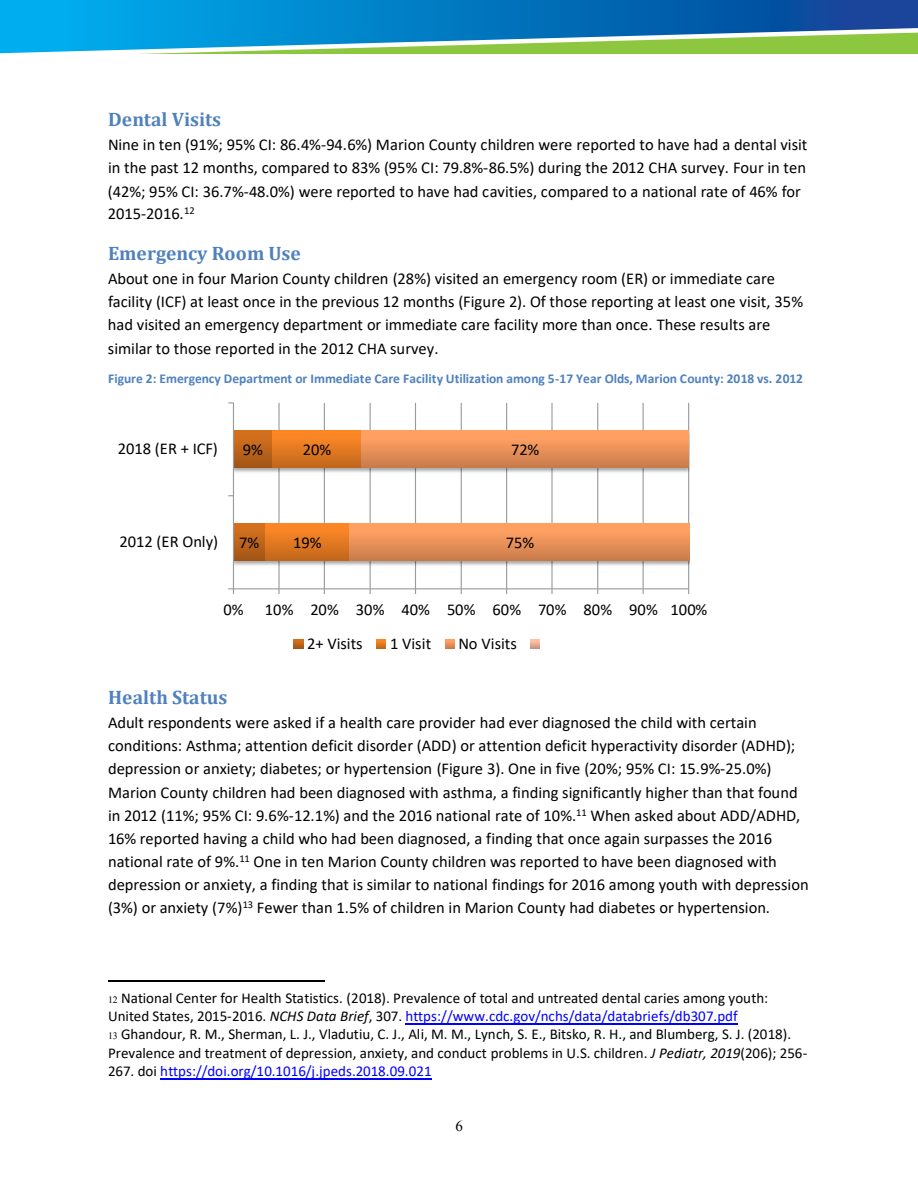
<style>
.page{position:relative;width:918px;height:1188px;background:#fff}
.page>*{position:absolute;margin:0;border:0;box-sizing:border-box;transform-origin:0 0}
.t1{font:700 19.5px "Cambria";color:#4f81bd}
.t2{font:16.5px/23.2px "Calibri";color:#000}
.t3{font:15px/18.3px "Calibri";color:#000}
.t4{font:15px "Times New Roman";color:#000}
.t5{font:700 13.5px "Calibri";letter-spacing:.005em;color:#4f81bd}
.s1{font-family:"Times New Roman";font-size:9.75px}
.s2{font-style:italic}
.s3{color:#00f}
</style>
<div class="page">
<hr style="left:108px;top:980px;width:216px;height:1px;background:#000">
<hr style="left:406px;top:1023px;width:332px;height:1px;background:#00f">
<hr style="left:160px;top:1078px;width:272px;height:1px;background:#00f">
<hr style="left:278px;top:403px;width:2px;height:186px;background:#989a9d">
<hr style="left:324px;top:403px;width:1px;height:186px;background:#989a9d">
<hr style="left:370px;top:403px;width:1px;height:186px;background:#989a9d">
<hr style="left:415px;top:403px;width:1px;height:186px;background:#989a9d">
<hr style="left:461px;top:403px;width:1px;height:186px;background:#989a9d">
<hr style="left:506px;top:403px;width:1px;height:186px;background:#989a9d">
<hr style="left:551px;top:403px;width:2px;height:186px;background:#989a9d">
<hr style="left:597px;top:403px;width:1px;height:186px;background:#989a9d">
<hr style="left:643px;top:403px;width:1px;height:186px;background:#989a9d">
<hr style="left:688px;top:403px;width:1px;height:186px;background:#989a9d">
<img style="left:234px;top:523px;width:26px;height:43px">
<img style="left:234px;top:430px;width:33px;height:43px">
<img style="left:260px;top:521px;width:84px;height:48px">
<img style="left:267px;top:428px;width:89px;height:48px">
<img style="left:344px;top:521px;width:346px;height:48px">
<img style="left:356px;top:428px;width:334px;height:48px">
<svg style="left:234px;top:524px;width:31px;height:37px"></svg>
<svg style="left:234px;top:431px;width:39px;height:37px"></svg>
<svg style="left:265px;top:524px;width:85px;height:37px;background:#e17822"></svg>
<svg style="left:273px;top:431px;width:89px;height:37px;background:#e17821"></svg>
<svg style="left:350px;top:524px;width:340px;height:37px;background:#e89058"></svg>
<svg style="left:362px;top:431px;width:327px;height:37px;background:#e89058"></svg>
<hr style="left:233px;top:588px;width:456px;height:1px;background:#989a9d">
<hr style="left:233px;top:403px;width:1px;height:186px;background:#989a9d">
<svg style="left:228px;top:588px;width:6px;height:6px"></svg>
<svg style="left:294px;top:639px;width:9px;height:9px"></svg>
<svg style="left:377px;top:639px;width:9px;height:9px"></svg>
<svg style="left:445px;top:639px;width:9px;height:9px"></svg>
<svg style="left:531px;top:639px;width:9px;height:9px"></svg>
<svg style="left:0;top:53px;width:918px;height:1px"></svg>
<svg style="left:0;top:0;width:918px;height:53px;background:#2b93b6"></svg>
<p class="t1" style="left:108px;top:106px;width:115px">Dental Visits</p>
<p class="t2" style="left:108px;top:133px;width:701px">Nine in ten (91%; 95% CI: 86.4%-94.6%) Marion County children were reported to have had a dental visit in the past 12 months, compared to 83% (95% CI: 79.8%-86.5%) during the 2012 CHA survey. Four in ten (42%; 95% CI: 36.7%-48.0%) were reported to have had cavities, compared to a national rate of 46% for 2015-2016.<sup>12</sup></p>
<p class="t1" style="left:108px;top:240px;width:194px">Emergency Room Use</p>
<p class="t2" style="left:108px;top:266px;width:697px">About one in four Marion County children (28%) visited an emergency room (ER) or immediate care facility (ICF) at least once in the previous 12 months (Figure 2). Of those reporting at least one visit, 35% had visited an emergency department or immediate care facility more than once. These results are similar to those reported in the 2012 CHA survey.</p>
<p class="t5" style="left:108px;top:369px;width:696px">Figure 2: Emergency Department or Immediate Care Facility Utilization among 5-17 Year Olds, Marion County: 2018 vs. 2012</p>
<p class="t2" style="left:118px;top:437px;width:102px">2018 (ER + ICF)</p>
<p class="t2" style="left:243px;top:438px;width:22px">9%</p>
<p class="t2" style="left:119px;top:530px;width:100px">2012 (ER Only)</p>
<p class="t2" style="left:239px;top:531px;width:22px">7%</p>
<p class="t2" style="left:303px;top:438px;width:30px">20%</p>
<p class="t2" style="left:293px;top:531px;width:30px">19%</p>
<p class="t2" style="left:511px;top:438px;width:30px">72%</p>
<p class="t2" style="left:506px;top:531px;width:30px">75%</p>
<p class="t2" style="left:224px;top:598px;width:22px">0%</p>
<p class="t2" style="left:265px;top:598px;width:444px">10% 20% 30% 40% 50% 60% 70% 80% 90% 100%</p>
<p class="t2" style="left:307px;top:631px;width:57px">2+ Visits</p>
<p class="t2" style="left:390px;top:631px;width:43px">1 Visit</p>
<p class="t2" style="left:458px;top:631px;width:60px">No Visits</p>
<p class="t1" style="left:108px;top:684px;width:121px">Health Status</p>
<p class="t2" style="left:108px;top:710px;width:702px">Adult respondents were asked if a health care provider had ever diagnosed the child with certain conditions: Asthma; attention deficit disorder (ADD) or attention deficit hyperactivity disorder (ADHD); depression or anxiety; diabetes; or hypertension (Figure 3). One in five (20%; 95% CI: 15.9%-25.0%)<br>Marion County children had been diagnosed with asthma, a finding significantly higher than that found in 2012 (11%; 95% CI: 9.6%-12.1%) and the 2016 national rate of 10%.<sup>11</sup> When asked about ADD/ADHD, 16% reported having a child who had been diagnosed, a finding that once again surpasses the 2016 national rate of 9%.<sup>11</sup> One in ten Marion County children was reported to have been diagnosed with depression or anxiety, a finding that is similar to national findings for 2016 among youth with depression (3%) or anxiety (7%)<sup>13</sup> Fewer than 1.5% of children in Marion County had diabetes or hypertension.</p>
<p class="t3" style="left:108px;top:989px;width:701px"><span class="s1">12</span> National Center for Health Statistics. (2018). Prevalence of total and untreated dental caries among youth:<br>United States, 2015-2016. <span class="s2">NCHS Data Brief</span>, 307. <span class="s3">https://www.cdc.gov/nchs/data/databriefs/db307.pdf<br></span><span class="s1">13</span> Ghandour, R. M., Sherman, L. J., Vladutiu, C. J., Ali, M. M., Lynch, S. E., Bitsko, R. H., and Blumberg, S. J. (2018).<br>Prevalence and treatment of depression, anxiety, and conduct problems in U.S. children. <span class="s2">J Pediatr, 2019</span>(206); 256- 267. doi <span class="s3">https://doi.org/10.1016/j.jpeds.2018.09.021</span></p>
<p class="t4" style="left:455px;top:1116px;width:9px">6</p>
</div>
